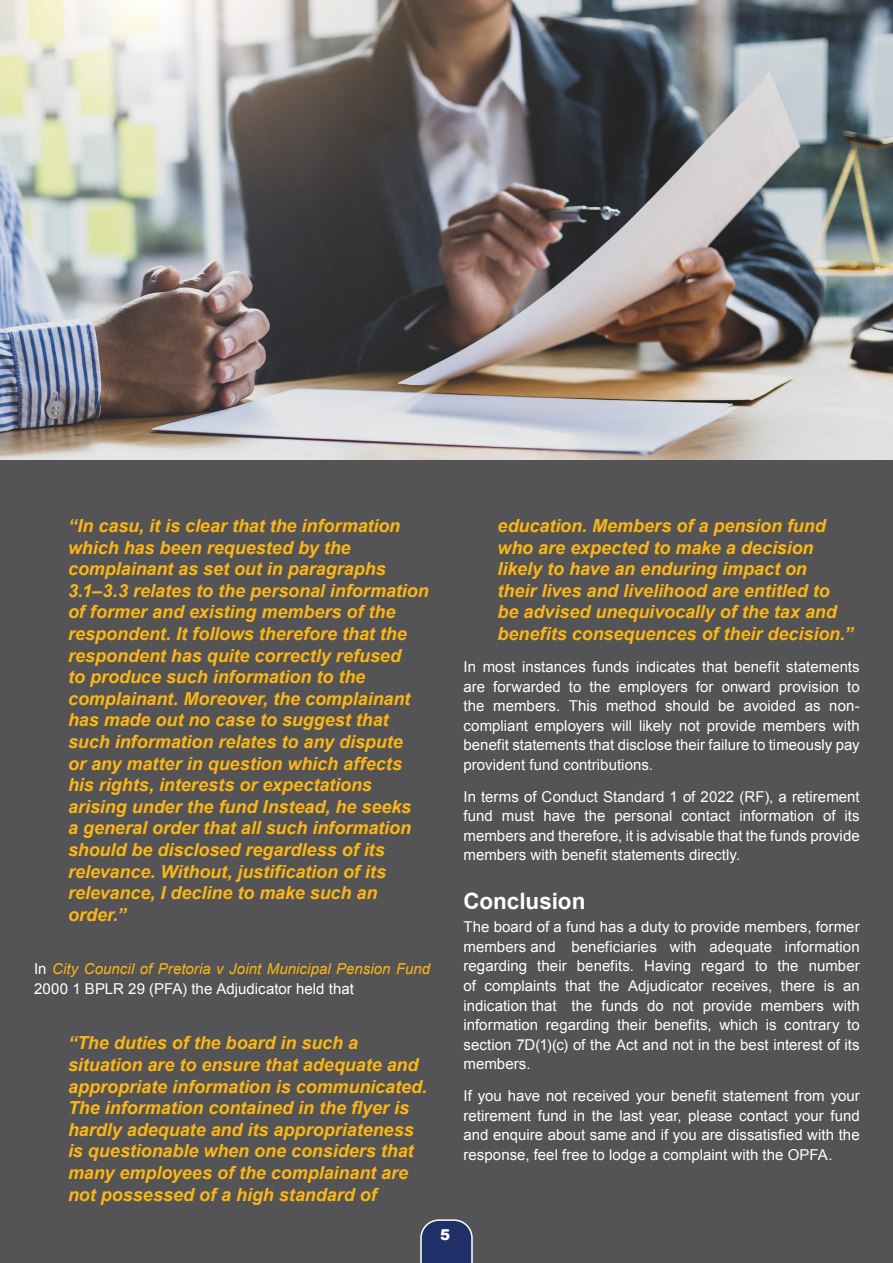
<style>
.page{position:relative;width:893px;height:1263px;background:#fff}
.page>*{position:absolute;margin:0;border:0;box-sizing:border-box;transform-origin:0 0}
.t1{font:700 22.5px "Arial";color:#fff}
.t2{font:italic 700 18px/21.6px "Arial";letter-spacing:-.005em;color:#fcb614}
.t3{font:15px/19.5px "Arial";letter-spacing:.005em;color:#fff;text-align:justify}
.t4{font:italic 15px/19.5px "Arial";letter-spacing:.005em;color:#fcb614}
.t5{font:900 15px "Arial";color:#fff}
.s1{font-style:normal;color:#fff}
</style>
<div class="page">
<div style="left:0;top:145px;width:893px;height:1118px;background:#545456"></div>
<svg style="left:420px;top:1219px;width:53px;height:44px"></svg>
<img style="left:0;top:0;width:893px;height:459px">
<p class="t2" style="left:68px;top:515px;width:362px">“In casu, it is clear that the information which has been requested by the complainant as set out in paragraphs 3.1–3.3 relates to the personal information of former and existing members of the respondent. It follows therefore that the respondent has quite correctly refused<br>to produce such information to the complainant. Moreover, the complainant has made out no case to suggest that such information relates to any dispute<br>or any matter in question which affects his rights, interests or expectations arising under the fund Instead, he seeks<br>a general order that all such information should be disclosed regardless of its relevance. Without, justification of its relevance, I decline to make such an order.”</p>
<p class="t4" style="left:34px;top:959px;width:398px"><span class="s1">In</span> City Council of Pretoria v Joint Municipal Pension Fund<br><span class="s1">2000 1 BPLR 29 (PFA) the Adjudicator held that</span></p>
<p class="t2" style="left:68px;top:1033px;width:361px">“The duties of the board in such a situation are to ensure that adequate and appropriate information is communicated.<br>The information contained in the flyer is hardly adequate and its appropriateness is questionable when one considers that many employees of the complainant are not possessed of a high standard of</p>
<p class="t5" style="left:440px;top:1224px;width:12px">5</p>
<p class="t2" style="left:497px;top:515px;width:357px">education. Members of a pension fund who are expected to make a decision likely to have an enduring impact on<br>their lives and livelihood are entitled to be advised unequivocally of the tax and benefits consequences of their decision.”</p>
<p class="t3" style="left:463px;top:657px;width:398px">In most instances funds indicates that benefit statements are forwarded to the employers for onward provision to the members. This method should be avoided as non&shy;compliant employers will likely not provide members with benefit statements that disclose their failure to timeously pay provident fund contributions.</p>
<p class="t3" style="left:463px;top:787px;width:398px">In terms of Conduct Standard 1 of 2022 (RF), a retirement fund must have the personal contact information of its members and therefore, it is advisable that the funds provide members with benefit statements directly.</p>
<p class="t1" style="left:463px;top:886px;width:123px">Conclusion</p>
<p class="t3" style="left:463px;top:918px;width:398px">The board of a fund has a duty to provide members, former members and beneficiaries with adequate information regarding their benefits. Having regard to the number of complaints that the Adjudicator receives, there is an indication that the funds do not provide members with information regarding their benefits, which is contrary to section 7D(1)(c) of the Act and not in the best interest of its members.</p>
<p class="t3" style="left:463px;top:1086px;width:398px">If you have not received your benefit statement from your retirement fund in the last year, please contact your fund and enquire about same and if you are dissatisfied with the response, feel free to lodge a complaint with the OPFA.</p>
</div>
